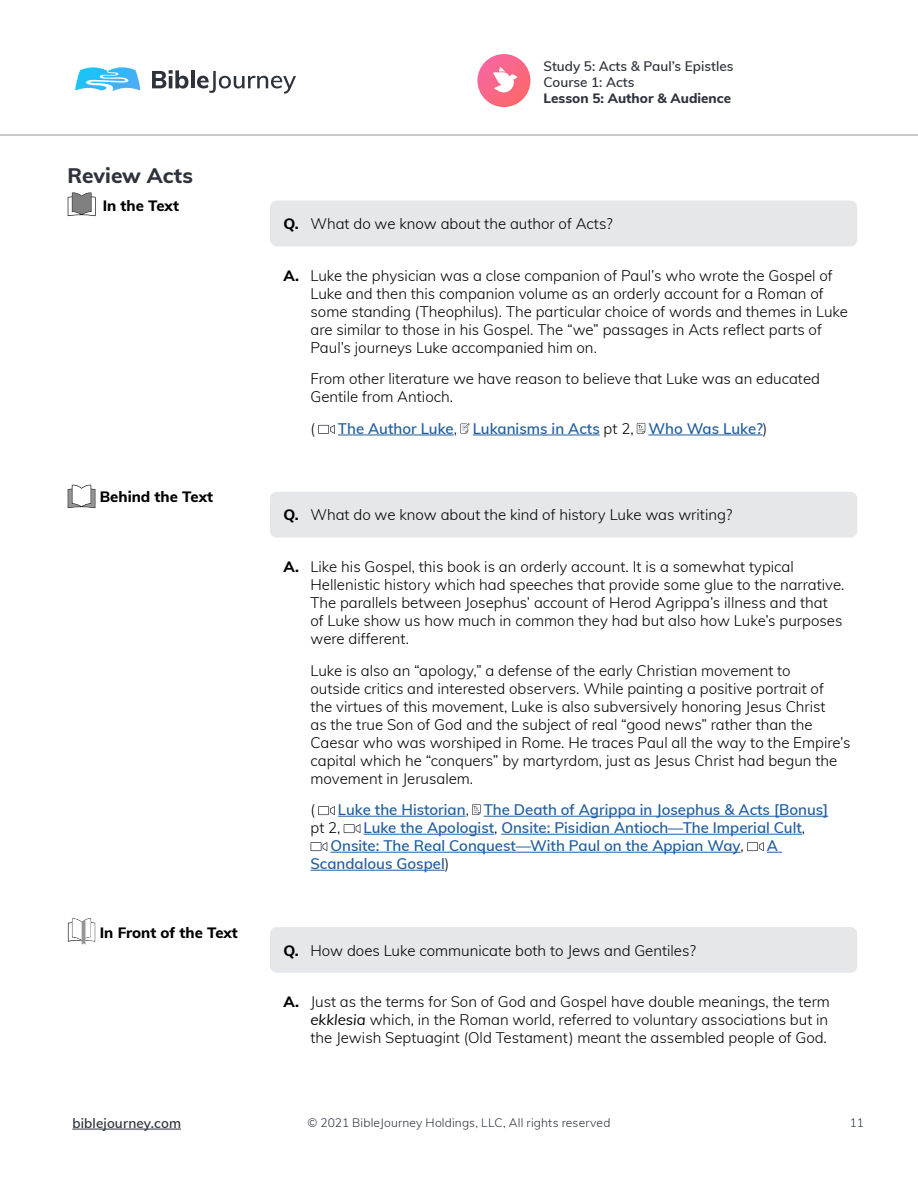
<style>
.page{position:relative;width:918px;height:1188px;background:#fff}
.page>*{position:absolute;margin:0;border:0;box-sizing:border-box;transform-origin:0 0}
.t1{font:800 21px "Muli";letter-spacing:-.005em;color:#2d323c}
.t2{font:300 15px/18px "Muli";color:#000}
.t3{font:600 15px/18px "Muli";color:#215e9e}
.t4{font:800 15px "Muli";color:#000}
.t5{font:600 13.5px/16.2px "Muli";color:#2d323c}
.t6{font:800 13.5px "Muli";color:#2d323c}
.t7{font:300 12px "Muli";letter-spacing:.015em;color:#2d323c}
.s1{font-weight:800}
.s2{font-weight:300;color:#000}
.s3{font-weight:400;font-style:italic}
</style>
<div class="page">
<hr style="left:72px;top:1129px;width:109px;height:1px;background:#2d323c">
<svg style="left:0;top:54px;width:918px;height:81px"></svg>
<svg style="left:152px;top:70px;width:37px;height:19px"></svg>
<hr style="left:191px;top:70px;width:4px;height:18px;background:#2d323c">
<svg style="left:197px;top:71px;width:99px;height:23px"></svg>
<svg style="left:75px;top:67px;width:65px;height:24px"></svg>
<div style="left:270px;top:201px;width:587px;height:45px;background:#e6e7e8;border-radius:7px"></div>
<hr style="left:338px;top:435px;width:116px;height:1px;background:#215e9e">
<hr style="left:473px;top:435px;width:127px;height:1px;background:#215e9e">
<hr style="left:648px;top:435px;width:115px;height:1px;background:#215e9e">
<div style="left:270px;top:492px;width:587px;height:46px;background:#e6e7e8;border-radius:7px"></div>
<hr style="left:338px;top:816px;width:128px;height:1px;background:#215e9e">
<hr style="left:484px;top:816px;width:344px;height:1px;background:#215e9e">
<hr style="left:364px;top:834px;width:130px;height:1px;background:#215e9e">
<hr style="left:501px;top:834px;width:301px;height:1px;background:#215e9e">
<hr style="left:330px;top:852px;width:411px;height:1px;background:#215e9e">
<hr style="left:310px;top:870px;width:135px;height:1px;background:#215e9e">
<div style="left:270px;top:927px;width:587px;height:46px;background:#e6e7e8;border-radius:7px"></div>
<svg style="left:68px;top:192px;width:28px;height:24px"></svg>
<svg style="left:318px;top:425px;width:17px;height:9px"></svg>
<svg style="left:460px;top:423px;width:10px;height:11px"></svg>
<svg style="left:637px;top:423px;width:8px;height:11px"></svg>
<svg style="left:68px;top:485px;width:27px;height:23px"></svg>
<svg style="left:318px;top:806px;width:17px;height:9px"></svg>
<svg style="left:472px;top:804px;width:9px;height:11px"></svg>
<svg style="left:344px;top:824px;width:16px;height:9px"></svg>
<svg style="left:311px;top:842px;width:16px;height:9px"></svg>
<svg style="left:747px;top:842px;width:35px;height:11px"></svg>
<svg style="left:68px;top:918px;width:27px;height:27px"></svg>
<p class="t5" style="left:544px;top:57px;width:191px">Study 5: Acts &amp; Paul’s Epistles<br>Course 1: Acts</p>
<h1 class="t1" style="left:68px;top:160px;width:127px">Review Acts</h1>
<p class="t4" style="left:103px;top:195px;width:78px">In the Text</p>
<p class="t4" style="left:100px;top:486px;width:115px">Behind the Text</p>
<p class="t4" style="left:100px;top:921px;width:140px">In Front of the Text</p>
<p class="t6" style="left:544px;top:89px;width:189px">Lesson 5: Author &amp; Audience</p>
<p class="t2" style="left:283px;top:214px;width:331px"><span class="s1">Q.</span> What do we know about the author of Acts?</p>
<p class="t2" style="left:310px;top:266px;width:539px;text-indent:-27px"><span class="s1">A.</span> Luke the physician was a close companion of Paul’s who wrote the Gospel of Luke and then this companion volume as an orderly account for a Roman of some standing (Theophilus). The particular choice of words and themes in Luke are similar to those in his Gospel. The “we” passages in Acts reflect parts of Paul’s journeys Luke accompanied him on.</p>
<p class="t2" style="left:310px;top:369px;width:511px">From other literature we have reason to believe that Luke was an educated<br>Gentile from Antioch.</p>
<p class="t2" style="left:310px;top:419px;width:6px">(</p>
<p class="t3" style="left:338px;top:419px;width:431px">The Author Luke<span class="s2">,</span> Lukanisms in Acts <span class="s2">pt 2,</span> Who Was Luke?<span class="s2">)</span></p>
<p class="t2" style="left:284px;top:505px;width:451px"><span class="s1">Q.</span> What do we know about the kind of history Luke was writing?</p>
<p class="t2" style="left:310px;top:557px;width:536px;text-indent:-27px"><span class="s1">A.</span> Like his Gospel, this book is an orderly account. It is a somewhat typical Hellenistic history which had speeches that provide some glue to the narrative.<br>The parallels between Josephus’ account of Herod Agrippa’s illness and that of Luke show us how much in common they had but also how Luke’s purposes were different.</p>
<p class="t2" style="left:310px;top:660px;width:541px">Luke is also an “apology,” a defense of the early Christian movement to<br>outside critics and interested observers. While painting a positive portrait of<br>the virtues of this movement, Luke is also subversively honoring Jesus Christ<br>as the true Son of God and the subject of real “good news” rather than the Caesar who was worshiped in Rome. He traces Paul all the way to the Empire’s capital which he “conquers” by martyrdom, just as Jesus Christ had begun the movement in Jerusalem.</p>
<p class="t2" style="left:310px;top:800px;width:6px">(</p>
<p class="t3" style="left:311px;top:800px;width:519px;text-indent:27px">Luke the Historian<span class="s2">,</span> The Death of Agrippa in Josephus &amp; Acts [Bonus] <span class="s2">pt 2,</span></p>
<p class="t3" style="left:330px;top:818px;width:476px;text-indent:33px">Luke the Apologist<span class="s2">,</span> Onsite: Pisidian Antioch—The Imperial Cult<span class="s2">,<br></span>Onsite: The Real Conquest—With Paul on the Appian Way<span class="s2">,</span></p>
<p class="t3" style="left:767px;top:836px;width:13px">A</p>
<p class="t3" style="left:311px;top:854px;width:140px">Scandalous Gospel<span class="s2">)</span></p>
<p class="t2" style="left:284px;top:940px;width:414px"><span class="s1">Q.</span> How does Luke communicate both to Jews and Gentiles?</p>
<p class="t2" style="left:310px;top:992px;width:521px;text-align:justify;text-indent:-27px"><span class="s1">A.</span> Just as the terms for Son of God and Gospel have double meanings, the term <span class="s3">ekklesia</span> which, in the Roman world, referred to voluntary associations but in the Jewish Septuagint (Old Testament) meant the assembled people of God.</p>
<p class="t5" style="left:72px;top:1114px;width:110px">biblejourney.com</p>
<p class="t7" style="left:308px;top:1114px;width:304px">© 2021 BibleJourney Holdings, LLC, All rights reserved</p>
<p class="t7" style="left:850px;top:1114px;width:16px">11</p>
</div>
